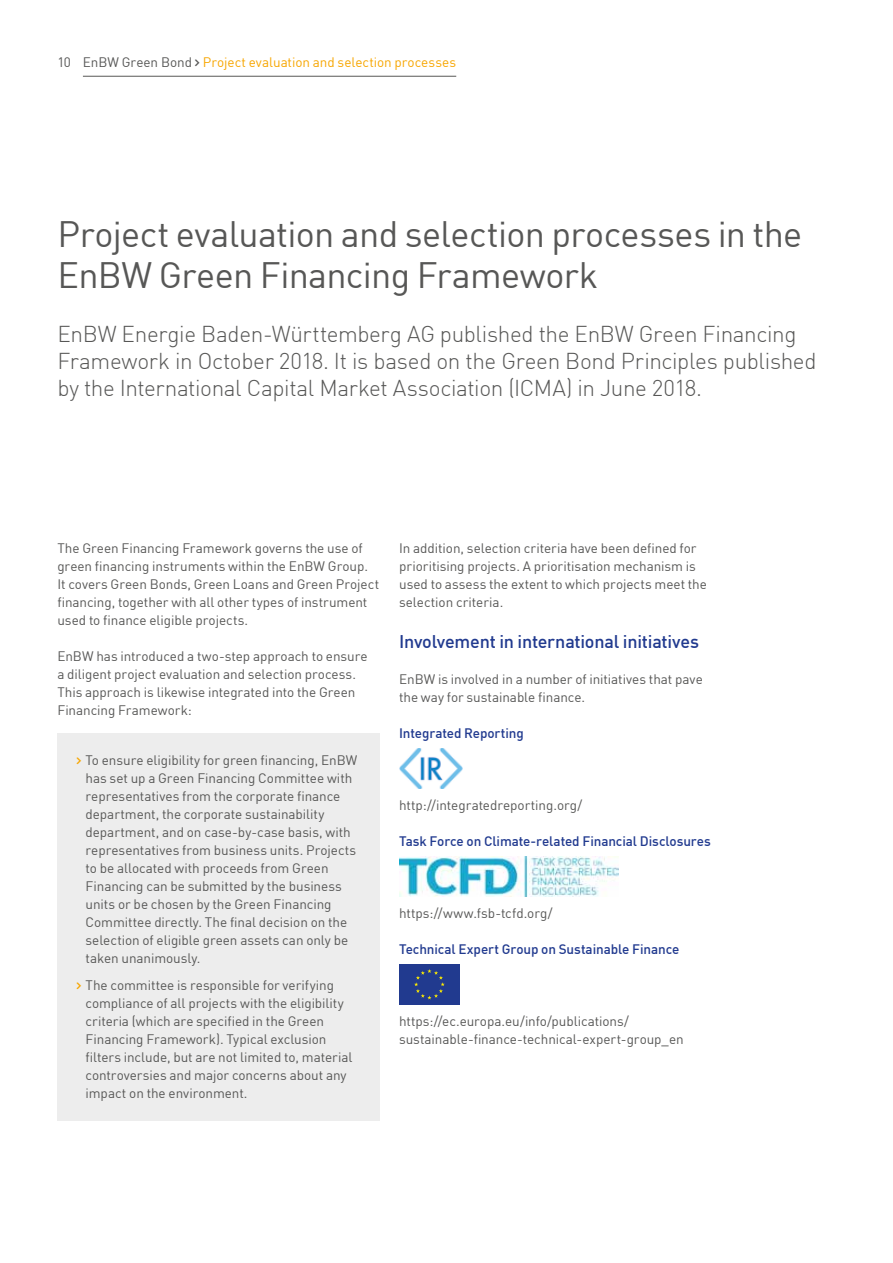
<style>
.page{position:relative;width:893px;height:1263px;background:#fff}
.page>*{position:absolute;margin:0;border:0;box-sizing:border-box;transform-origin:0 0}
.t1{font:36px/40.5px "En BWDIN Pro";letter-spacing:-.02em;color:#575756}
.t2{font:300 22.5px/27px "En BWDIN Pro";letter-spacing:-.015em;color:#575756}
.t3{font:500 18px "En BWDIN Pro";letter-spacing:-.015em;color:#213a8f}
.t4{font:13.5px/18px "En BWDIN Pro";letter-spacing:-.005em;color:#575756}
.t5{font:500 13.5px "En BWDIN Pro";letter-spacing:-.005em;color:#213a8f}
.t6{font:13.5px "En BWDIN Pro";color:#f7a600}
.s1{color:#575756}
.s2{color:#f7a600}
</style>
<div class="page">
<hr style="left:83px;top:76px;width:373px;height:1px;background:#575756">
<div style="left:57px;top:733px;width:323px;height:387px;background:#ededed"></div>
<img style="left:399px;top:748px;width:63px;height:41px">
<div style="left:399px;top:964px;width:61px;height:41px;background:#213a8f"></div>
<svg style="left:414px;top:969px;width:31px;height:30px"></svg>
<img style="left:399px;top:856px;width:219px;height:41px">
<p class="t4" style="left:57px;top:52px;width:15px">10</p>
<p class="t6" style="left:83px;top:52px;width:375px"><span class="s1">EnBW Green Bond ›</span> Project evaluation and selection processes</p>
<h1 class="t1" style="left:57px;top:210px;width:746px">Project evaluation and selection processes in the<br>EnBW Green Financing Framework</h1>
<h2 class="t2" style="left:57px;top:318px;width:761px">EnBW Energie Baden-Württemberg AG published the EnBW Green Financing<br>Framework in October 2018. It is based on the Green Bond Principles published by the International Capital Market Association (ICMA) in June 2018.</h2>
<p class="t4" style="left:57px;top:538px;width:323px">The Green Financing Framework governs the use of green financing instruments within the EnBW Group.<br>It covers Green Bonds, Green Loans and Green Project financing, together with all other types of instrument used to finance eligible projects.</p>
<p class="t4" style="left:57px;top:646px;width:312px">EnBW has introduced a two-step approach to ensure a diligent project evaluation and selection process.<br>This approach is likewise integrated into the Green Financing Framework:</p>
<p class="t4" style="left:86px;top:749px;width:273px;text-indent:-9px"><span class="s2">›</span> To ensure eligibility for green financing, EnBW has set up a Green Financing Committee with representatives from the corporate finance department, the corporate sustainability department, and on case-by-case basis, with representatives from business units. Projects to be allocated with proceeds from Green Financing can be submitted by the business units or be chosen by the Green Financing Committee directly. The final decision on the selection of eligible green assets can only be taken unanimously.</p>
<p class="t4" style="left:86px;top:974px;width:268px;text-indent:-9px"><span class="s2">›</span> The committee is responsible for verifying compliance of all projects with the eligibility criteria (which are specified in the Green Financing Framework). Typical exclusion filters include, but are not limited to, material controversies and major concerns about any impact on the environment.</p>
<p class="t4" style="left:399px;top:538px;width:309px">In addition, selection criteria have been defined for prioritising projects. A prioritisation mechanism is used to assess the extent to which projects meet the selection criteria.</p>
<h3 class="t3" style="left:399px;top:626px;width:301px">Involvement in international initiatives</h3>
<p class="t4" style="left:399px;top:668px;width:305px">EnBW is involved in a number of initiatives that pave the way for sustainable finance.</p>
<p class="t5" style="left:399px;top:722px;width:126px">Integrated Reporting</p>
<p class="t4" style="left:399px;top:794px;width:185px">http://integratedreporting.org/</p>
<p class="t5" style="left:399px;top:830px;width:313px">Task Force on Climate-related Financial Disclosures</p>
<p class="t4" style="left:399px;top:902px;width:155px">https://www.fsb-tcfd.org/</p>
<p class="t5" style="left:399px;top:938px;width:282px">Technical Expert Group on Sustainable Finance</p>
<p class="t4" style="left:399px;top:1010px;width:286px">https://ec.europa.eu/info/publications/ sustainable-finance-technical-expert-group_en</p>
</div>
